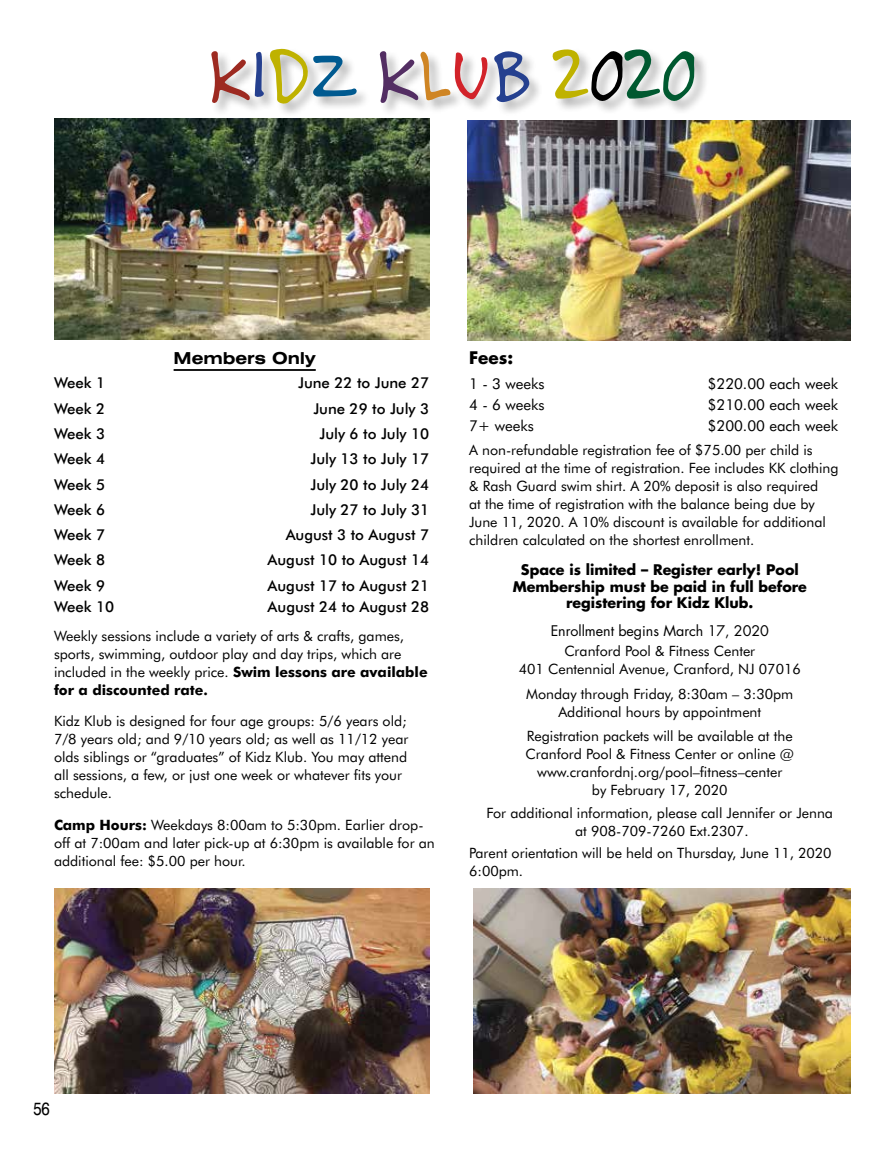
<style>
.page{position:relative;width:891px;height:1161px;background:#fff}
.page>*{position:absolute;margin:0;border:0;box-sizing:border-box;transform-origin:0 0}
.t1{font:78px "Felt Tip Roman";color:#25408f}
.t2{font:18px "Swiss 721 BT";color:#000;scale:.83 1}
.t3{font:700 16.8px "Futura";color:#000}
.t4{font:700 expanded 16.5px "Swiss 721 BT";color:#000}
.t5{font:500 15px "Futura BT";color:#000}
.t6{font:15px "Futura BT";color:#000}
.t7{font:14.25px/18px "Futura BT";color:#000}
.t8{font:700 14.25px/16.5px "Futura";color:#000;text-align:center}
.t9{font:14.25px "Futura";color:#000}
.s1{color:#9d2a21}
.s2{color:#bfb200}
.s3{color:#005a90}
.s4{color:#532e63}
.s5{color:#cf8524}
.s6{color:#d2232a}
.s7{color:#000}
.s8{color:#005930}
.s9{font-weight:700}
</style>
<div class="page">
<div style="left:210px;top:48px;width:499px;height:70px;background:#000;opacity:.3"></div>
<hr style="left:174px;top:369px;width:142px;height:2px;background:#000">
<img style="left:467px;top:121px;width:383px;height:220px">
<img style="left:54px;top:888px;width:375px;height:206px">
<img style="left:473px;top:888px;width:377px;height:206px">
<img style="left:54px;top:119px;width:375px;height:220px">
<h1 class="t1" style="left:208px;top:27px;width:490px"><span class="s1">K</span>I<span class="s2">D</span><span class="s3">Z</span> <span class="s4">K</span><span class="s5">L</span><span class="s6">U</span>B <span class="s2">2</span><span class="s7">0</span><span class="s8">20</span></h1>
<p class="t4" style="left:174px;top:348px;width:144px">Members Only</p>
<p class="t5" style="left:54px;top:374px;width:53px">Week 1</p>
<p class="t5" style="left:298px;top:374px;width:132px">June 22 to June 27</p>
<p class="t5" style="left:54px;top:399px;width:53px">Week 2</p>
<p class="t5" style="left:313px;top:399px;width:117px">June 29 to July 3</p>
<p class="t5" style="left:54px;top:424px;width:53px">Week 3</p>
<p class="t5" style="left:320px;top:424px;width:111px">July 6 to July 10</p>
<p class="t5" style="left:54px;top:450px;width:53px">Week 4</p>
<p class="t5" style="left:311px;top:450px;width:120px">July 13 to July 17</p>
<p class="t5" style="left:54px;top:475px;width:53px">Week 5</p>
<p class="t5" style="left:311px;top:475px;width:120px">July 20 to July 24</p>
<p class="t5" style="left:54px;top:500px;width:53px">Week 6</p>
<p class="t5" style="left:311px;top:500px;width:120px">July 27 to July 31</p>
<p class="t5" style="left:54px;top:526px;width:53px">Week 7</p>
<p class="t5" style="left:286px;top:526px;width:145px">August 3 to August 7</p>
<p class="t5" style="left:54px;top:551px;width:53px">Week 8</p>
<p class="t5" style="left:268px;top:551px;width:163px">August 10 to August 14</p>
<p class="t5" style="left:54px;top:576px;width:53px">Week 9</p>
<p class="t5" style="left:268px;top:576px;width:163px">August 17 to August 21</p>
<p class="t5" style="left:54px;top:597px;width:62px">Week 10</p>
<p class="t5" style="left:268px;top:597px;width:163px">August 24 to August 28</p>
<p class="t7" style="left:54px;top:627px;width:375px">Weekly sessions include a variety of arts &amp; crafts, games, sports, swimming, outdoor play and day trips, which are included in the weekly price. <span class="s9">Swim lessons are available for a discounted rate.</span></p>
<p class="t7" style="left:54px;top:712px;width:356px">Kidz Klub is designed for four age groups: 5/6 years old; 7/8 years old; and 9/10 years old; as well as 11/12 year olds siblings or “graduates” of Kidz Klub. You may attend all sessions, a few, or just one week or whatever fits your schedule.</p>
<p class="t7" style="left:54px;top:816px;width:382px"><span class="s9">Camp Hours:</span> Weekdays 8:00am to 5:30pm. Earlier drop&shy;off at 7:00am and later pick-up at 6:30pm is available for an additional fee: $5.00 per hour.</p>
<p class="t3" style="left:469px;top:346px;width:46px">Fees:</p>
<p class="t6" style="left:469px;top:374px;width:77px">1 - 3 weeks</p>
<p class="t6" style="left:708px;top:374px;width:132px">$220.00 each week</p>
<p class="t6" style="left:469px;top:395px;width:77px">4 - 6 weeks</p>
<p class="t6" style="left:708px;top:395px;width:132px">$210.00 each week</p>
<p class="t6" style="left:469px;top:416px;width:66px">7+ weeks</p>
<p class="t6" style="left:708px;top:416px;width:132px">$200.00 each week</p>
<p class="t7" style="left:469px;top:441px;width:371px">A non-refundable registration fee of $75.00 per child is required at the time of registration. Fee includes KK clothing &amp; Rash Guard swim shirt. A 20% deposit is also required<br>at the time of registration with the balance being due by June 11, 2020. A 10% discount is available for additional children calculated on the shortest enrollment.</p>
<p class="t8" style="left:513px;top:561px;width:296px">Space is limited – Register early! Pool<br>Membership must be paid in full before registering for Kidz Klub.</p>
<p class="t9" style="left:551px;top:621px;width:220px">Enrollment begins March 17, 2020</p>
<p class="t7" style="left:519px;top:642px;width:284px;text-align:center">Cranford Pool &amp; Fitness Center<br>401 Centennial Avenue, Cranford, NJ 07016</p>
<p class="t7" style="left:526px;top:684px;width:269px;text-align:center">Monday through Friday, 8:30am – 3:30pm<br>Additional hours by appointment</p>
<p class="t7" style="left:525px;top:727px;width:270px;text-align:center">Registration packets will be available at the Cranford Pool &amp; Fitness Center or online @ www.cranfordnj.org/pool–fitness–center<br>by February 17, 2020</p>
<p class="t7" style="left:487px;top:804px;width:348px;text-align:center">For additional information, please call Jennifer or Jenna at 908-709-7260 Ext.2307.</p>
<p class="t7" style="left:469px;top:844px;width:364px">Parent orientation will be held on Thursday, June 11, 2020<br>6:00pm.</p>
<p class="t2" style="left:33px;top:1098px;width:21px">56</p>
</div>
